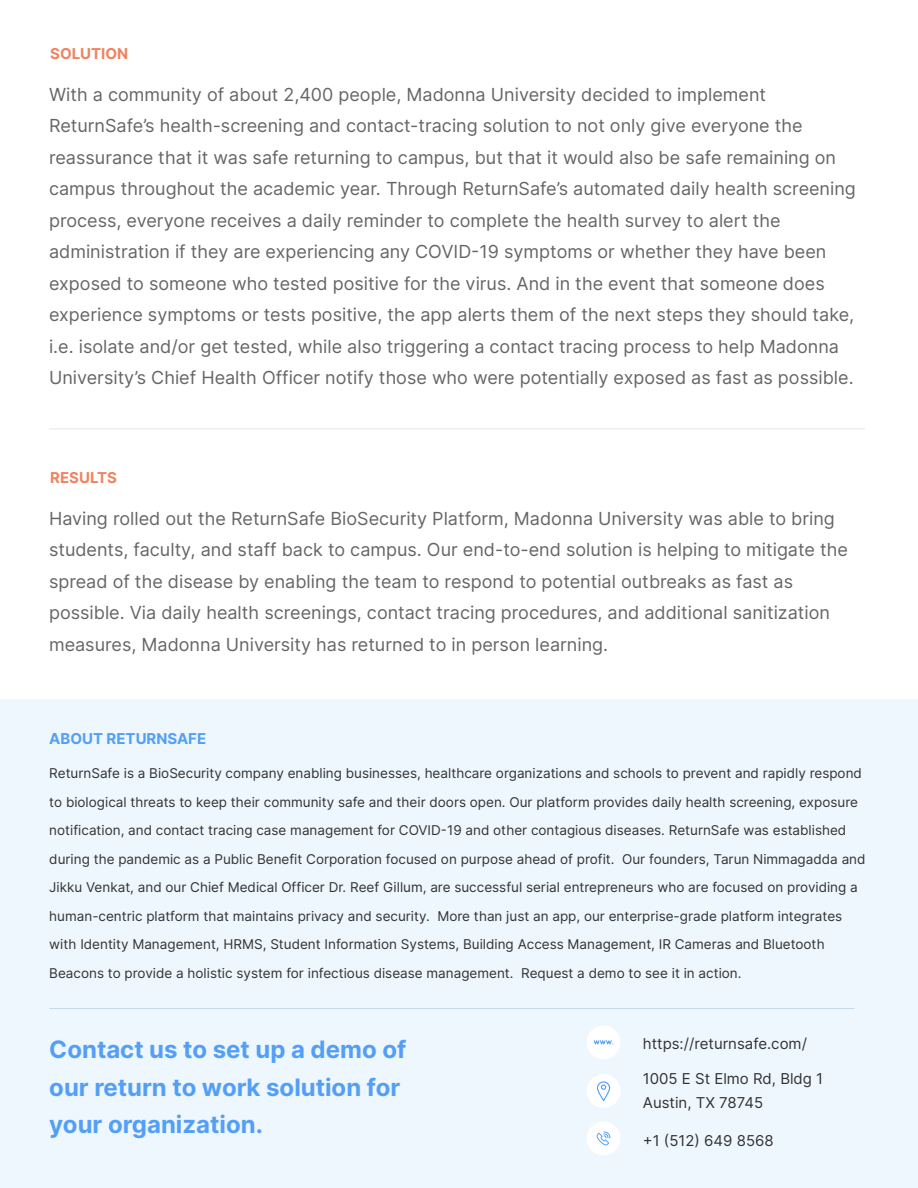
<style>
.page{position:relative;width:918px;height:1188px;background:#fff}
.page>*{position:absolute;margin:0;border:0;box-sizing:border-box;transform-origin:0 0}
.t1{font:700 24px/37.5px "Inter";color:#539ff8}
.t2{font:18px/31.5px "Inter";color:#666}
.t3{font:15px/24px "Inter";color:#333}
.t4{font:700 15px "Inter";color:#ef835e}
.t5{font:700 15px "Inter";color:#539ff8}
.t6{font:13.5px/28.5px "Inter";color:#333}
</style>
<div class="page">
<hr style="left:49px;top:429px;width:816px;height:1px;background:#e6e6e6">
<div style="left:0;top:700px;width:918px;height:488px;background:#eef6fe"></div>
<div style="left:587px;top:1025px;width:33px;height:34px;background:#fff;border-radius:50%"></div>
<svg style="left:594px;top:1040px;width:19px;height:5px"></svg>
<div style="left:587px;top:1122px;width:33px;height:33px;background:#fff;border-radius:50%"></div>
<svg style="left:597px;top:1131px;width:14px;height:14px"></svg>
<div style="left:587px;top:1074px;width:33px;height:34px;background:#fff;border-radius:50%"></div>
<svg style="left:597px;top:1081px;width:13px;height:20px"></svg>
<hr style="left:49px;top:1008px;width:805px;height:1px;background:#c1d9ea">
<p class="t4" style="left:50px;top:43px;width:79px">SOLUTION</p>
<p class="t2" style="left:49px;top:78px;width:808px">With a community of about 2,400 people, Madonna University decided to implement ReturnSafe’s health-screening and contact-tracing solution to not only give everyone the reassurance that it was safe returning to campus, but that it would also be safe remaining on campus throughout the academic year. Through ReturnSafe’s automated daily health screening process, everyone receives a daily reminder to complete the health survey to alert the administration if they are experiencing any COVID-19 symptoms or whether they have been exposed to someone who tested positive for the virus. And in the event that someone does experience symptoms or tests positive, the app alerts them of the next steps they should take, i.e. isolate and/or get tested, while also triggering a contact tracing process to help Madonna University’s Chief Health Officer notify those who were potentially exposed as fast as possible.</p>
<p class="t4" style="left:50px;top:467px;width:68px">RESULTS</p>
<p class="t2" style="left:49px;top:502px;width:800px">Having rolled out the ReturnSafe BioSecurity Platform, Madonna University was able to bring students, faculty, and staff back to campus. Our end-to-end solution is helping to mitigate the spread of the disease by enabling the team to respond to potential outbreaks as fast as possible. Via daily health screenings, contact tracing procedures, and additional sanitization measures, Madonna University has returned to in person learning.</p>
<p class="t5" style="left:49px;top:727px;width:158px">ABOUT RETURNSAFE</p>
<p class="t6" style="left:49px;top:759px;width:818px">ReturnSafe is a BioSecurity company enabling businesses, healthcare organizations and schools to prevent and rapidly respond to biological threats to keep their community safe and their doors open. Our platform provides daily health screening, exposure notification, and contact tracing case management for COVID-19 and other contagious diseases. ReturnSafe was established during the pandemic as a Public Benefit Corporation focused on purpose ahead of profit. Our founders, Tarun Nimmagadda and Jikku Venkat, and our Chief Medical Officer Dr. Reef Gillum, are successful serial entrepreneurs who are focused on providing a human-centric platform that maintains privacy and security. More than just an app, our enterprise-grade platform integrates with Identity Management, HRMS, Student Information Systems, Building Access Management, IR Cameras and Bluetooth Beacons to provide a holistic system for infectious disease management. Request a demo to see it in action.</p>
<h1 class="t1" style="left:49px;top:1030px;width:359px">Contact us to set up a demo of our return to work solution for your organization.</h1>
<p class="t3" style="left:643px;top:1031px;width:166px">https://returnsafe.com/</p>
<p class="t3" style="left:643px;top:1067px;width:182px">1005 E St Elmo Rd, Bldg 1<br>Austin, TX 78745</p>
<p class="t3" style="left:643px;top:1128px;width:132px">+1 (512) 649 8568</p>
</div>
